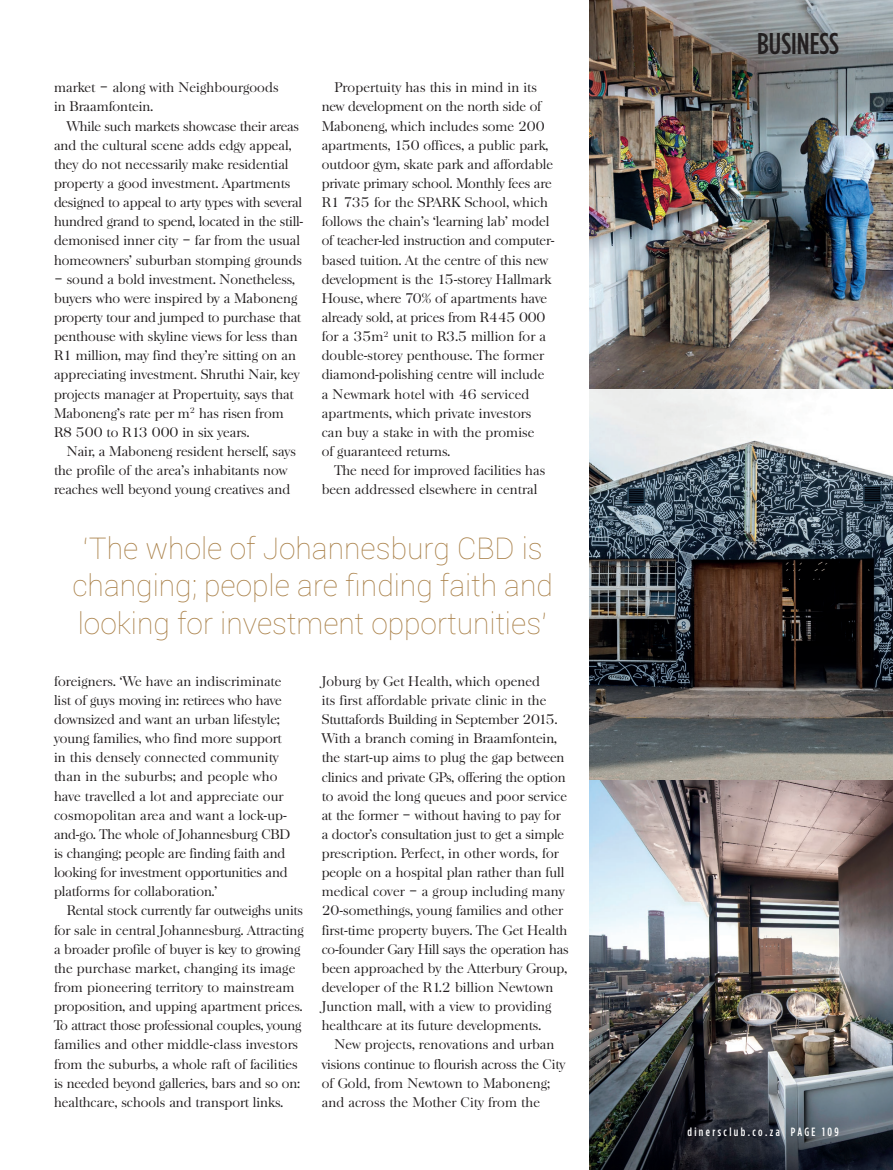
<style>
.page{position:relative;width:893px;height:1170px;background:#fff}
.page>*{position:absolute;margin:0;border:0;box-sizing:border-box;transform-origin:0 0}
.t1{font:100 30px/37.5px "Roboto";color:#a98048;text-align:center}
.t2{font:500 30px "Gotham Condensed";color:#231f20}
.t3{font:300 13.5px/19.2px "Baskerville";color:#231f20}
.t4{font:500 12px "Gotham Condensed";letter-spacing:.2em;color:#fff}
</style>
<div class="page">
<img style="left:589px;top:0;width:304px;height:1169px">
<p class="t3" style="left:54px;top:78px;width:226px">market – along with Neighbourgoods in Braamfontein.</p>
<p class="t3" style="left:54px;top:116px;width:251px;text-indent:13px">While such markets showcase their areas and the cultural scene adds edgy appeal, they do not necessarily make residential property a good investment. Apartments designed to appeal to arty types with several hundred grand to spend, located in the still&shy;demonised inner city – far from the usual homeowners’ suburban stomping grounds</p>
<p class="t3" style="left:54px;top:269px;width:248px">– sound a bold investment. Nonetheless, buyers who were inspired by a Maboneng property tour and jumped to purchase that penthouse with skyline views for less than R1 million, may find they’re sitting on an appreciating investment. Shruthi Nair, key projects manager at Propertuity, says that Maboneng’s rate per m<sup>2</sup> has risen from R8 500 to R13 000 in six years.</p>
<p class="t3" style="left:54px;top:442px;width:243px;text-indent:13px">Nair, a Maboneng resident herself, says the profile of the area’s inhabitants now reaches well beyond young creatives and</p>
<p class="t3" style="left:322px;top:78px;width:234px;text-indent:13px">Propertuity has this in mind in its new development on the north side of Maboneng, which includes some 200 apartments, 150 offices, a public park, outdoor gym, skate park and affordable private primary school. Monthly fees are R1 735 for the SPARK School, which follows the chain’s ‘learning lab’ model of teacher-led instruction and computer&shy;based tuition. At the centre of this new development is the 15-storey Hallmark House, where 70% of apartments have already sold, at prices from R445 000 for a 35m<sup>2</sup> unit to R3.5 million for a double-storey penthouse. The former diamond-polishing centre will include<br>a Newmark hotel with 46 serviced apartments, which private investors can buy a stake in with the promise<br>of guaranteed returns.</p>
<p class="t3" style="left:322px;top:461px;width:225px;text-indent:13px">The need for improved facilities has been addressed elsewhere in central</p>
<h1 class="t1" style="left:72px;top:528px;width:482px">‘The whole of Johannesburg CBD is changing; people are finding faith and looking for investment opportunities’</h1>
<p class="t3" style="left:54px;top:671px;width:238px">foreigners. ‘We have an indiscriminate list of guys moving in: retirees who have downsized and want an urban lifestyle; young families, who find more support in this densely connected community than in the suburbs; and people who have travelled a lot and appreciate our cosmopolitan area and want a lock-up&shy;and-go. The whole of Johannesburg CBD is changing; people are finding faith and looking for investment opportunities and platforms for collaboration.’</p>
<p class="t3" style="left:54px;top:901px;width:251px;text-indent:13px">Rental stock currently far outweighs units for sale in central Johannesburg. Attracting a broader profile of buyer is key to growing the purchase market, changing its image from pioneering territory to mainstream proposition, and upping apartment prices.<br>To attract those professional couples, young families and other middle-class investors from the suburbs, a whole raft of facilities is needed beyond galleries, bars and so on: healthcare, schools and transport links.</p>
<p class="t3" style="left:322px;top:671px;width:249px">Joburg by Get Health, which opened<br>its first affordable private clinic in the Stuttafords Building in September 2015.<br>With a branch coming in Braamfontein, the start-up aims to plug the gap between clinics and private GPs, offering the option to avoid the long queues and poor service at the former – without having to pay for a doctor’s consultation just to get a simple prescription. Perfect, in other words, for people on a hospital plan rather than full medical cover – a group including many 20-somethings, young families and other first-time property buyers. The Get Health co-founder Gary Hill says the operation has been approached by the Atterbury Group, developer of the R1.2 billion Newtown Junction mall, with a view to providing healthcare at its future developments.</p>
<p class="t3" style="left:322px;top:1035px;width:245px;text-indent:13px">New projects, renovations and urban visions continue to flourish across the City of Gold, from Newtown to Maboneng; and across the Mother City from the</p>
<h1 class="t2" style="left:757px;top:27px;width:83px">BUSINESS</h1>
<p class="t4" style="left:687px;top:1124px;width:153px">dinersclub.co.za PAGE 109</p>
</div>
